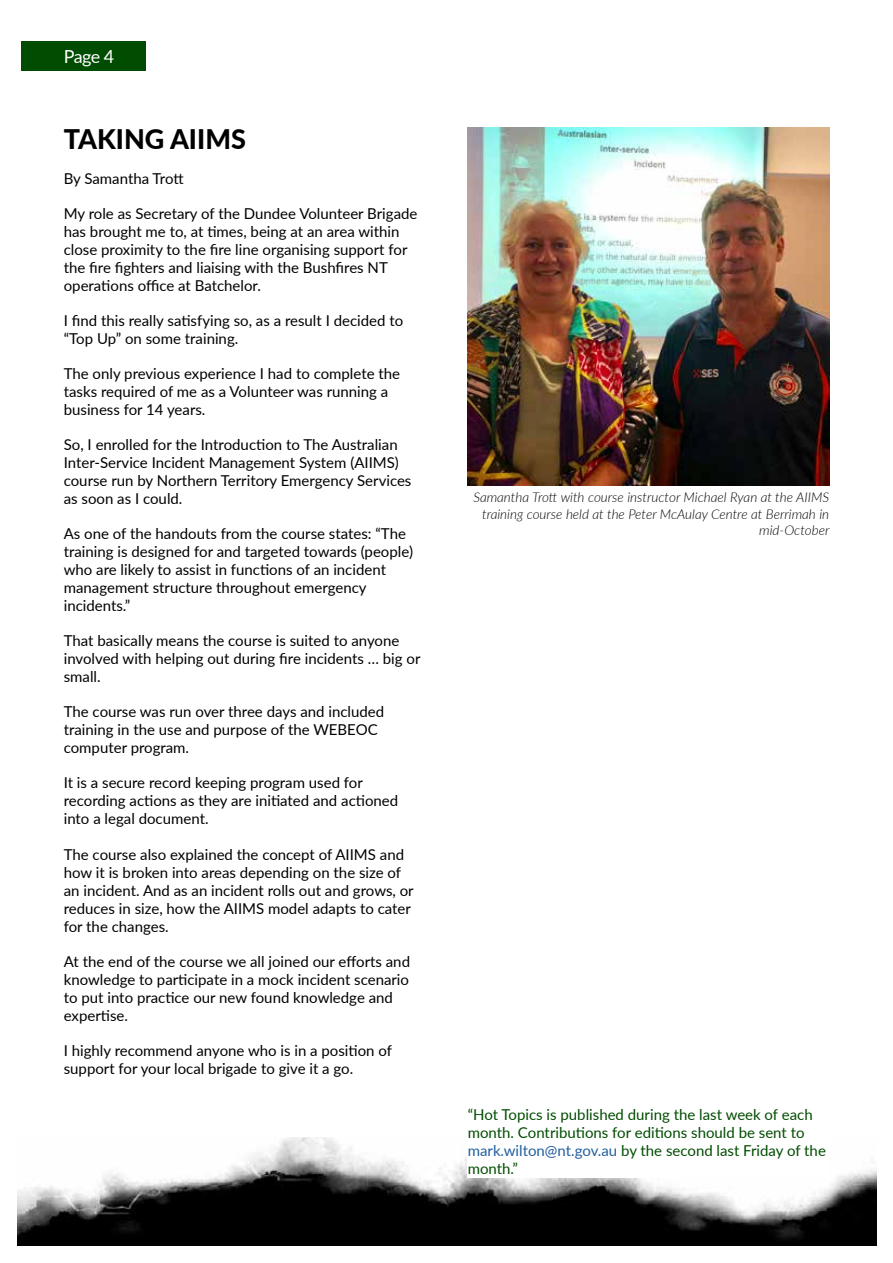
<style>
.page{position:relative;width:893px;height:1263px;background:#fff}
.page>*{position:absolute;margin:0;border:0;box-sizing:border-box;transform-origin:0 0}
.t1{font:800 27px "Lato";color:#000}
.t2{font:18px "Lato";color:#fff}
.t3{font:15px/18px "Lato";color:#000}
.t4{font:15px/18px "Lato";color:#004c00}
.t5{font:italic 300 13.5px/16.5px "Lato";color:#000;text-align:right}
.s1{color:#215e9e}
</style>
<div class="page">
<div style="left:21px;top:41px;width:125px;height:29px;background:#004c00"></div>
<img style="left:17px;top:1137px;width:859px;height:109px">
<img style="left:468px;top:128px;width:361px;height:358px">
<div style="left:468px;top:1108px;width:361px;height:70px;background:#fff"></div>
<p class="t2" style="left:64px;top:43px;width:52px">Page 4</p>
<h1 class="t1" style="left:64px;top:119px;width:184px">TAKING AIIMS</h1>
<p class="t3" style="left:64px;top:169px;width:121px">By Samantha Trott</p>
<p class="t3" style="left:64px;top:204px;width:355px">My role as Secretary of the Dundee Volunteer Brigade has brought me to, at times, being at an area within close proximity to the fire line organising support for the fire fighters and liaising with the Bushfires NT operations office at Batchelor.</p>
<p class="t3" style="left:64px;top:311px;width:341px">I find this really satisfying so, as a result I decided to “Top Up” on some training.</p>
<p class="t3" style="left:64px;top:364px;width:338px">The only previous experience I had to complete the tasks required of me as a Volunteer was running a business for 14 years.</p>
<p class="t3" style="left:64px;top:435px;width:349px">So, I enrolled for the Introduction to The Australian Inter-Service Incident Management System (AIIMS) course run by Northern Territory Emergency Services as soon as I could.</p>
<p class="t3" style="left:64px;top:524px;width:351px">As one of the handouts from the course states: “The training is designed for and targeted towards (people) who are likely to assist in functions of an incident management structure throughout emergency incidents.”</p>
<p class="t3" style="left:64px;top:631px;width:358px">That basically means the course is suited to anyone involved with helping out during fire incidents … big or small.</p>
<p class="t3" style="left:64px;top:702px;width:322px">The course was run over three days and included training in the use and purpose of the WEBEOC computer program.</p>
<p class="t3" style="left:64px;top:773px;width:336px">It is a secure record keeping program used for recording actions as they are initiated and actioned into a legal document.</p>
<p class="t3" style="left:64px;top:844px;width:351px">The course also explained the concept of AIIMS and how it is broken into areas depending on the size of an incident. And as an incident rolls out and grows, or reduces in size, how the AIIMS model adapts to cater for the changes.</p>
<p class="t3" style="left:64px;top:951px;width:348px">At the end of the course we all joined our efforts and knowledge to participate in a mock incident scenario to put into practice our new found knowledge and expertise.</p>
<p class="t3" style="left:64px;top:1040px;width:330px">I highly recommend anyone who is in a position of support for your local brigade to give it a go.</p>
<p class="t5" style="left:473px;top:488px;width:358px">Samantha Trott with course instructor Michael Ryan at the AIIMS training course held at the Peter McAulay Centre at Berrimah in mid-October</p>
<p class="t4" style="left:468px;top:1105px;width:360px">“Hot Topics is published during the last week of each month. Contributions for editions should be sent to <span class="s1">mark.wilton@nt.gov.au</span> by the second last Friday of the month.”</p>
</div>
